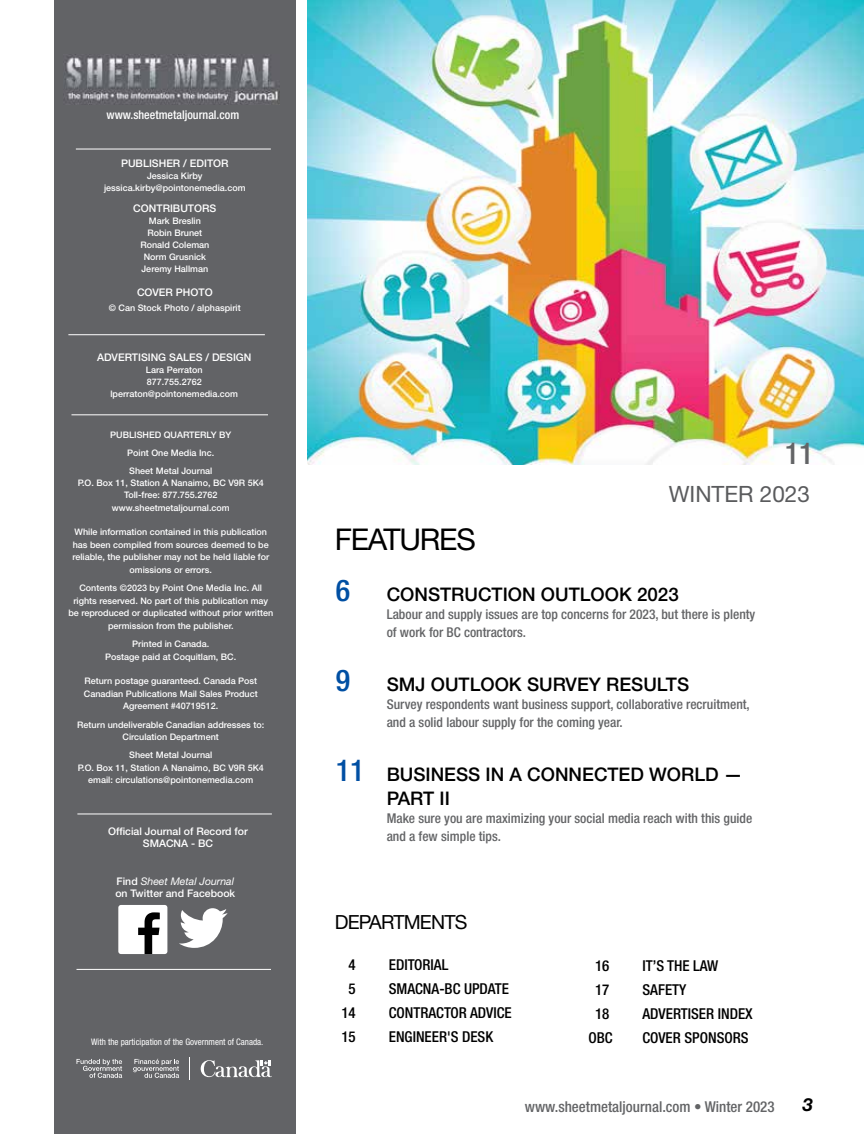
<style>
.page{position:relative;width:864px;height:1134px;background:#fff}
.page>*{position:absolute;margin:0;border:0;box-sizing:border-box;transform-origin:0 0}
.t1{font:30px "Helvetica Neue LT Std";letter-spacing:-.04em;color:#000}
.t2{font:500 condensed 30px "Helvetica Neue LT Std";color:#636466}
.t3{font:22.5px "Helvetica Neue LT Std";color:#5a5b5d}
.t4{font:19.5px "Helvetica Neue LT Std";letter-spacing:-.04em;color:#000}
.t5{font:500 18.75px/24px "Helvetica Neue LT Std";color:#000}
.t6{font:italic 700 18px "Helvetica Neue LT Std";color:#000}
.t7{font:500 condensed 15px "Helvetica Neue LT Std";color:#000}
.t8{font:500 condensed 15px "Helvetica Neue LT Std";color:#636466}
.t9{font:500 condensed 13.5px/18px "Helvetica Neue LT Std";color:#636466}
.t10{font:500 condensed 12px "Helvetica Neue LT Std";color:#fff}
.t11{font:500 10.5px/12px "Helvetica Neue LT Std";color:#fff;text-align:center}
.t12{font:500 9px/12.3px "Helvetica Neue LT Std";color:#fff;text-align:center}
.t13{font:condensed 9px "Helvetica Neue LT Std";color:#fff}
.s1{font-weight:400;font-style:italic}
.s2{font-stretch:condensed;font-size:30px;color:#004fa3}
</style>
<div class="page">
<div style="left:54px;top:0;width:242px;height:1134px;background:#626366"></div>
<hr style="left:68px;top:334px;width:197px;height:1px;background:#fff">
<hr style="left:71px;top:414px;width:197px;height:1px;background:#fff">
<hr style="left:76px;top:969px;width:195px;height:1px;background:#fff">
<img style="left:65px;top:54px;width:215px;height:50px">
<hr style="left:76px;top:149px;width:195px;height:1px;background:#fff">
<div style="left:118px;top:905px;width:49px;height:49px;background:#fff;border-radius:3px"></div>
<svg style="left:138px;top:912px;width:22px;height:42px"></svg>
<svg style="left:179px;top:908px;width:49px;height:40px"></svg>
<hr style="left:77px;top:814px;width:195px;height:1px;background:#fff">
<svg style="left:133px;top:1059px;width:46px;height:19px"></svg>
<svg style="left:77px;top:1059px;width:45px;height:19px"></svg>
<svg style="left:201px;top:1060px;width:71px;height:17px"></svg>
<img style="left:308px;top:0;width:556px;height:464px">
<h3 class="t10" style="left:107px;top:108px;width:134px">www.sheetmetaljournal.com</h3>
<p class="t11" style="left:121px;top:158px;width:109px">PUBLISHER / EDITOR</p>
<p class="t12" style="left:104px;top:170px;width:143px">Jessica Kirby jessica.kirby@pointonemedia.com</p>
<p class="t11" style="left:133px;top:202px;width:85px">CONTRIBUTORS</p>
<p class="t12" style="left:140px;top:214px;width:71px">Mark Breslin<br>Robin Brunet<br>Ronald Coleman<br>Norm Grusnick<br>Jeremy Hallman</p>
<p class="t11" style="left:137px;top:286px;width:77px">COVER PHOTO</p>
<p class="t12" style="left:109px;top:302px;width:133px">© Can Stock Photo / alphaspirit</p>
<p class="t11" style="left:97px;top:351px;width:156px">ADVERTISING SALES / DESIGN</p>
<p class="t12" style="left:110px;top:364px;width:129px">Lara Perraton<br>877.755.2762 lperraton@pointonemedia.com</p>
<p class="t12" style="left:110px;top:425px;width:123px;line-height:18px">PUBLISHED QUARTERLY BY<br>Point One Media Inc.<br>Sheet Metal Journal</p>
<p class="t12" style="left:78px;top:476px;width:188px">P.O. Box 11, Station A Nanaimo, BC V9R 5K4<br>Toll-free: 877.755.2762 www.sheetmetaljournal.com</p>
<p class="t12" style="left:72px;top:526px;width:198px">While information contained in this publication has been compiled from sources deemed to be reliable, the publisher may not be held liable for omissions or errors.</p>
<p class="t12" style="left:68px;top:582px;width:206px">Contents ©2023 by Point One Media Inc. All rights reserved. No part of this publication may be reproduced or duplicated without prior written permission from the publisher.</p>
<p class="t12" style="left:105px;top:638px;width:133px">Printed in Canada.<br>Postage paid at Coquitlam, BC.</p>
<p class="t12" style="left:84px;top:675px;width:175px">Return postage guaranteed. Canada Post<br>Canadian Publications Mail Sales Product<br>Agreement #40719512.</p>
<p class="t12" style="left:77px;top:719px;width:189px">Return undeliverable Canadian addresses to:<br>Circulation Department</p>
<p class="t12" style="left:78px;top:749px;width:188px">Sheet Metal Journal<br>P.O. Box 11, Station A Nanaimo, BC V9R 5K4 email: circulations@pointonemedia.com</p>
<p class="t11" style="left:108px;top:826px;width:141px">Official Journal of Record for<br>SMACNA - BC</p>
<p class="t11" style="left:115px;top:875px;width:121px;text-align:left">Find <span class="s1">Sheet Metal Journal </span>on Twitter and Facebook</p>
<p class="t13" style="left:91px;top:1037px;width:174px">With the participation of the Government of Canada.</p>
<h1 class="t2" style="left:785px;top:436px;width:30px">11</h1>
<h1 class="t1" style="left:335px;top:522px;width:143px">FEATURES</h1>
<h2 class="t3" style="left:669px;top:481px;width:143px">WINTER 2023</h2>
<h3 class="t5" style="left:336px;top:582px;width:345px"><span class="s2">6</span> CONSTRUCTION OUTLOOK 2023</h3>
<h3 class="t9" style="left:387px;top:605px;width:370px">Labour and supply issues are top concerns for 2023, but there is plenty of work for BC contractors.</h3>
<h3 class="t5" style="left:336px;top:672px;width:355px"><span class="s2">9</span> SMJ OUTLOOK SURVEY RESULTS</h3>
<h3 class="t9" style="left:387px;top:695px;width:365px">Survey respondents want business support, collaborative recruitment, and a solid labour supply for the coming year.</h3>
<h3 class="t5" style="left:387px;top:762px;width:357px;text-indent:-51px"><span class="s2">11</span> BUSINESS IN A CONNECTED WORLD —<br>PART II</h3>
<h3 class="t9" style="left:387px;top:809px;width:367px">Make sure you are maximizing your social media reach with this guide and a few simple tips.</h3>
<h3 class="t4" style="left:335px;top:910px;width:134px">DEPARTMENTS</h3>
<h3 class="t7" style="left:349px;top:956px;width:9px">4</h3>
<h3 class="t7" style="left:389px;top:956px;width:61px">EDITORIAL</h3>
<h3 class="t7" style="left:349px;top:980px;width:9px">5</h3>
<h3 class="t7" style="left:389px;top:980px;width:122px">SMACNA-BC UPDATE</h3>
<h3 class="t7" style="left:341px;top:1004px;width:16px">14</h3>
<h3 class="t7" style="left:389px;top:1004px;width:124px">CONTRACTOR ADVICE</h3>
<h3 class="t7" style="left:341px;top:1028px;width:16px">15</h3>
<h3 class="t7" style="left:389px;top:1028px;width:106px">ENGINEER'S DESK</h3>
<h3 class="t7" style="left:595px;top:956px;width:16px">16</h3>
<h3 class="t7" style="left:643px;top:956px;width:77px">IT’S THE LAW</h3>
<h3 class="t7" style="left:595px;top:980px;width:16px">17</h3>
<h3 class="t7" style="left:643px;top:980px;width:45px">SAFETY</h3>
<h3 class="t7" style="left:595px;top:1004px;width:16px">18</h3>
<h3 class="t7" style="left:643px;top:1004px;width:112px">ADVERTISER INDEX</h3>
<h3 class="t7" style="left:589px;top:1028px;width:26px">OBC</h3>
<h3 class="t7" style="left:643px;top:1028px;width:108px">COVER SPONSORS</h3>
<h3 class="t8" style="left:525px;top:1098px;width:251px">www.sheetmetaljournal.com • Winter 2023</h3>
<h3 class="t6" style="left:803px;top:1093px;width:12px">3</h3>
</div>
